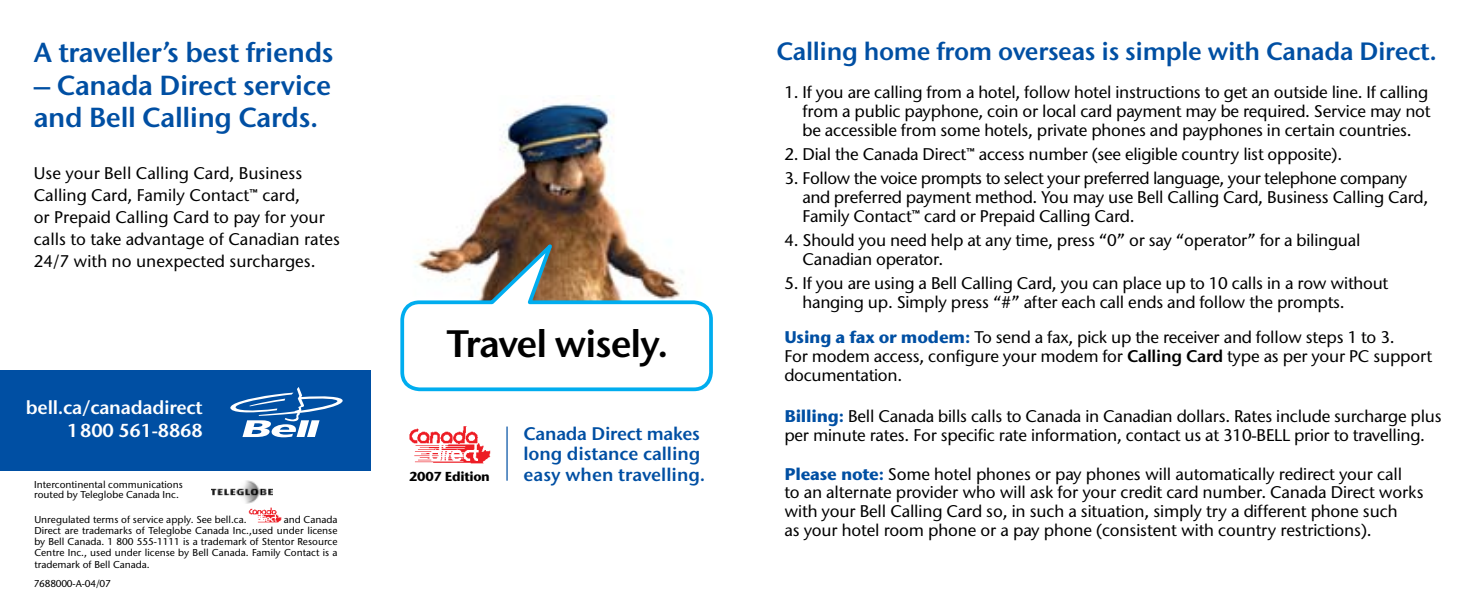
<style>
.page{position:relative;width:1474px;height:608px;background:#fff}
.page>*{position:absolute;margin:0;border:0;box-sizing:border-box;transform-origin:0 0}
.t1{font:600 38px "Bell Stone Sans";letter-spacing:-.035em;color:#000}
.t2{font:600 27.5px/32.5px "Bell Stone Sans";letter-spacing:-.015em;color:#004fa3}
.t3{font:600 25px "Bell Stone Sans";letter-spacing:-.015em;color:#004fa3}
.t4{font:600 18.75px/22.5px "Bell Stone Sans";letter-spacing:-.015em;color:#fff;text-align:right}
.t5{font:600 18.25px/20.5px "Bell Stone Sans";letter-spacing:-.005em;color:#004fa3}
.t6{font:17px/18.8px "Bell Stone Sans";letter-spacing:-.015em;color:#000}
.t7{font:700 13px "Bell Stone Sans";letter-spacing:-.025em;color:#000}
.t8{font:10px/11.2px "Bell Stone Sans";color:#000}
.t9{font:10px "Bell Stone Sans";letter-spacing:-.02em;color:#000}
.s1{font-weight:700;color:#004fa3}
.s2{font-weight:600}
</style>
<div class="page">
<img style="left:211px;top:480px;width:61px;height:24px">
<img style="left:471px;top:95px;width:158px;height:137px">
<hr style="left:506px;top:426px;width:2px;height:54px;background:#004fa3">
<div style="left:0;top:370px;width:371px;height:100px;background:#004fa3"></div>
<svg style="left:230px;top:387px;width:113px;height:50px"></svg>
<svg style="left:257px;top:522px;width:22px;height:1px"></svg>
<img style="left:248px;top:507px;width:34px;height:15px">
<img style="left:409px;top:426px;width:82px;height:37px">
<svg style="left:400px;top:232px;width:313px;height:160px"></svg>
<h2 class="t2" style="left:34px;top:36px;width:301px">A traveller’s best friends</h2>
<h2 class="t2" style="left:34px;top:69px;width:299px">– Canada Direct service and Bell Calling Cards.</h2>
<p class="t6" style="left:34px;top:162px;width:308px;line-height:22px">Use your Bell Calling Card, Business Calling Card, Family Contact™ card,<br>or Prepaid Calling Card to pay for your calls to take advantage of Canadian rates 24/7 with no unexpected surcharges.</p>
<p class="t4" style="left:26px;top:396px;width:178px">bell.ca/canadadirect<br>1800 561-8868</p>
<p class="t8" style="left:34px;top:480px;width:150px;line-height:10px">Intercontinental communications routed by Teleglobe Canada Inc.</p>
<p class="t8" style="left:34px;top:513px;width:305px;text-align:justify;text-indent:249px">and Canada Direct are trademarks of Teleglobe Canada Inc.,used under license by Bell Canada. 1 800 555-1111 is a trademark of Stentor Resource Centre Inc., used under license by Bell Canada. Family Contact is a trademark of Bell Canada.</p>
<p class="t9" style="left:34px;top:577px;width:79px">7688000-A-04/07</p>
<p class="t8" style="left:34px;top:513px;width:214px">Unregulated terms of service apply. See bell.ca.</p>
<h1 class="t1" style="left:447px;top:320px;width:224px">Travel wisely.</h1>
<p class="t7" style="left:409px;top:467px;width:82px">2007 Edition</p>
<p class="t5" style="left:523px;top:422px;width:183px">Canada Direct makes long distance calling easy when travelling.</p>
<h3 class="t3" style="left:776px;top:36px;width:662px">Calling home from overseas is simple with Canada Direct.</h3>
<p class="t6" style="left:802px;top:83px;width:629px;text-indent:-18px">1. If you are calling from a hotel, follow hotel instructions to get an outside line. If calling from a public payphone, coin or local card payment may be required. Service may not be accessible from some hotels, private phones and payphones in certain countries.</p>
<p class="t6" style="left:784px;top:145px;width:559px">2. Dial the Canada Direct™ access number (see eligible country list opposite).</p>
<p class="t6" style="left:802px;top:169px;width:627px;text-indent:-18px">3. Follow the voice prompts to select your preferred language, your telephone company and preferred payment method. You may use Bell Calling Card, Business Calling Card,<br>Family Contact™ card or Prepaid Calling Card.</p>
<p class="t6" style="left:802px;top:230px;width:559px;text-indent:-18px">4. Should you need help at any time, press “0” or say “operator” for a bilingual<br>Canadian operator.</p>
<p class="t6" style="left:802px;top:273px;width:587px;text-indent:-18px">5. If you are using a Bell Calling Card, you can place up to 10 calls in a row without hanging up. Simply press “#” after each call ends and follow the prompts.</p>
<p class="t6" style="left:784px;top:327px;width:649px"><span class="s1">Using a fax or modem:</span> To send a fax, pick up the receiver and follow steps 1 to 3.<br>For modem access, configure your modem for <span class="s2">Calling Card</span> type as per your PC support documentation.</p>
<p class="t6" style="left:784px;top:406px;width:659px"><span class="s1">Billing:</span> Bell Canada bills calls to Canada in Canadian dollars. Rates include surcharge plus per minute rates. For specific rate information, contact us at 310-BELL prior to travelling.</p>
<p class="t6" style="left:784px;top:464px;width:641px"><span class="s1">Please note:</span> Some hotel phones or pay phones will automatically redirect your call<br>to an alternate provider who will ask for your credit card number. Canada Direct works with your Bell Calling Card so, in such a situation, simply try a different phone such<br>as your hotel room phone or a pay phone (consistent with country restrictions).</p>
</div>
